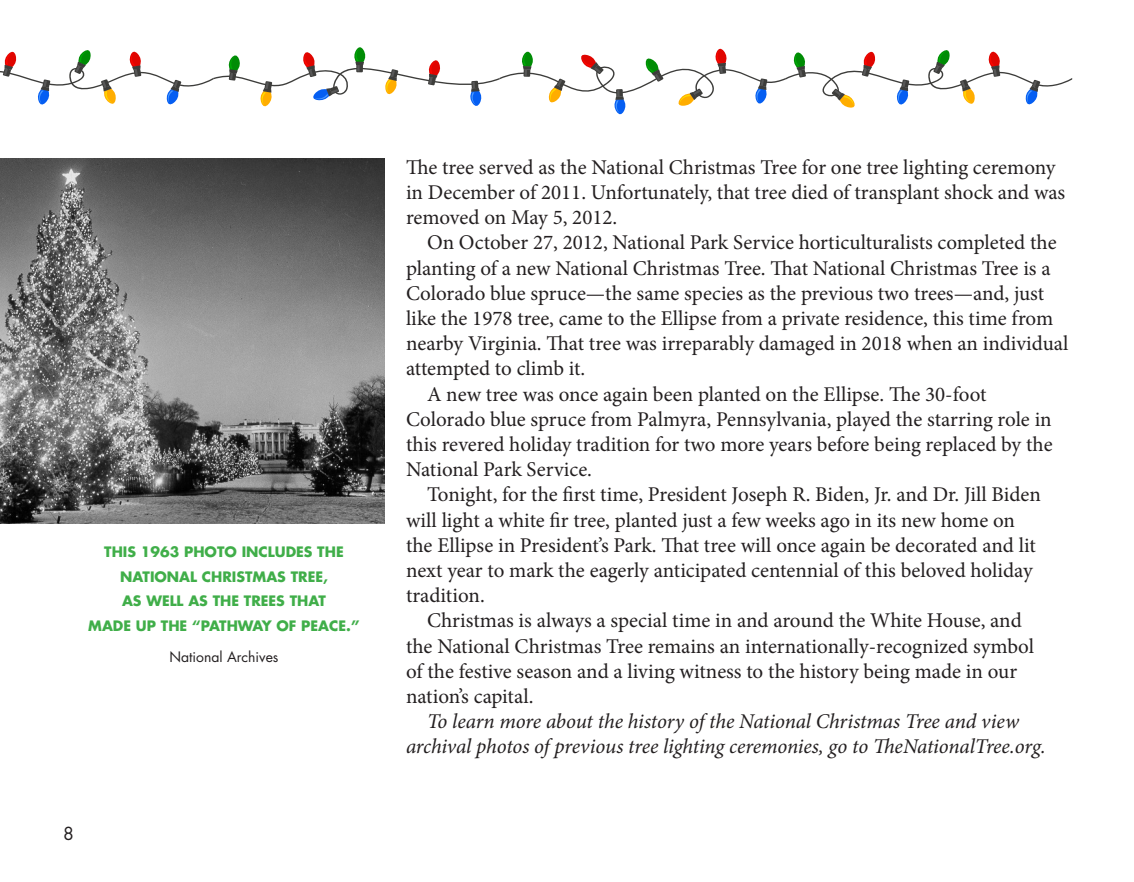
<style>
.page{position:relative;width:1134px;height:882px;background:#fff}
.page>*{position:absolute;margin:0;border:0;box-sizing:border-box;transform-origin:0 0}
.t1{font:21px/25.2px "Minion Pro";color:#231f20}
.t2{font:italic 21px/25.2px "Minion Pro";letter-spacing:-.01em;color:#231f20;text-align:center}
.t3{font:17.5px "Futura";color:#231f20}
.t4{font:700 14px/24.5px "Futura";color:#40ae49;text-align:center}
.t5{font:14px "Futura";color:#231f20}
</style>
<div class="page">
<img style="left:0;top:158px;width:385px;height:366px">
<svg style="left:0;top:47px;width:1072px;height:68px"></svg>
<p class="t4" style="left:88px;top:540px;width:273px">THIS 1963 PHOTO INCLUDES THE<br>NATIONAL CHRISTMAS TREE,<br>AS WELL AS THE TREES THAT<br>MADE UP THE “PATHWAY OF PEACE.”</p>
<p class="t5" style="left:169px;top:648px;width:111px">National Archives</p>
<p class="t3" style="left:63px;top:823px;width:12px">8</p>
<p class="t1" style="left:406px;top:155px;width:661px">The tree served as the National Christmas Tree for one tree lighting ceremony in December of 2011. Unfortunately, that tree died of transplant shock and was removed on May 5, 2012.</p>
<p class="t1" style="left:406px;top:230px;width:664px;text-indent:21px">On October 27, 2012, National Park Service horticulturalists completed the planting of a new National Christmas Tree. That National Christmas Tree is a Colorado blue spruce—the same species as the previous two trees—and, just like the 1978 tree, came to the Ellipse from a private residence, this time from nearby Virginia. That tree was irreparably damaged in 2018 when an individual attempted to climb it.</p>
<p class="t1" style="left:406px;top:381px;width:648px;text-indent:21px">A new tree was once again been planted on the Ellipse. The 30-foot Colorado blue spruce from Palmyra, Pennsylvania, played the starring role in this revered holiday tradition for two more years before being replaced by the National Park Service.</p>
<p class="t1" style="left:406px;top:482px;width:636px;text-indent:21px">Tonight, for the first time, President Joseph R. Biden, Jr. and Dr. Jill Biden will light a white fir tree, planted just a few weeks ago in its new home on the Ellipse in President’s Park. That tree will once again be decorated and lit next year to mark the eagerly anticipated centennial of this beloved holiday tradition.</p>
<p class="t1" style="left:406px;top:608px;width:630px;text-indent:21px">Christmas is always a special time in and around the White House, and the National Christmas Tree remains an internationally-recognized symbol of the festive season and a living witness to the history being made in our nation’s capital.</p>
<p class="t2" style="left:406px;top:709px;width:641px">To learn more about the history of the National Christmas Tree and view archival photos of previous tree lighting ceremonies, go to TheNationalTree.org.</p>
</div>
